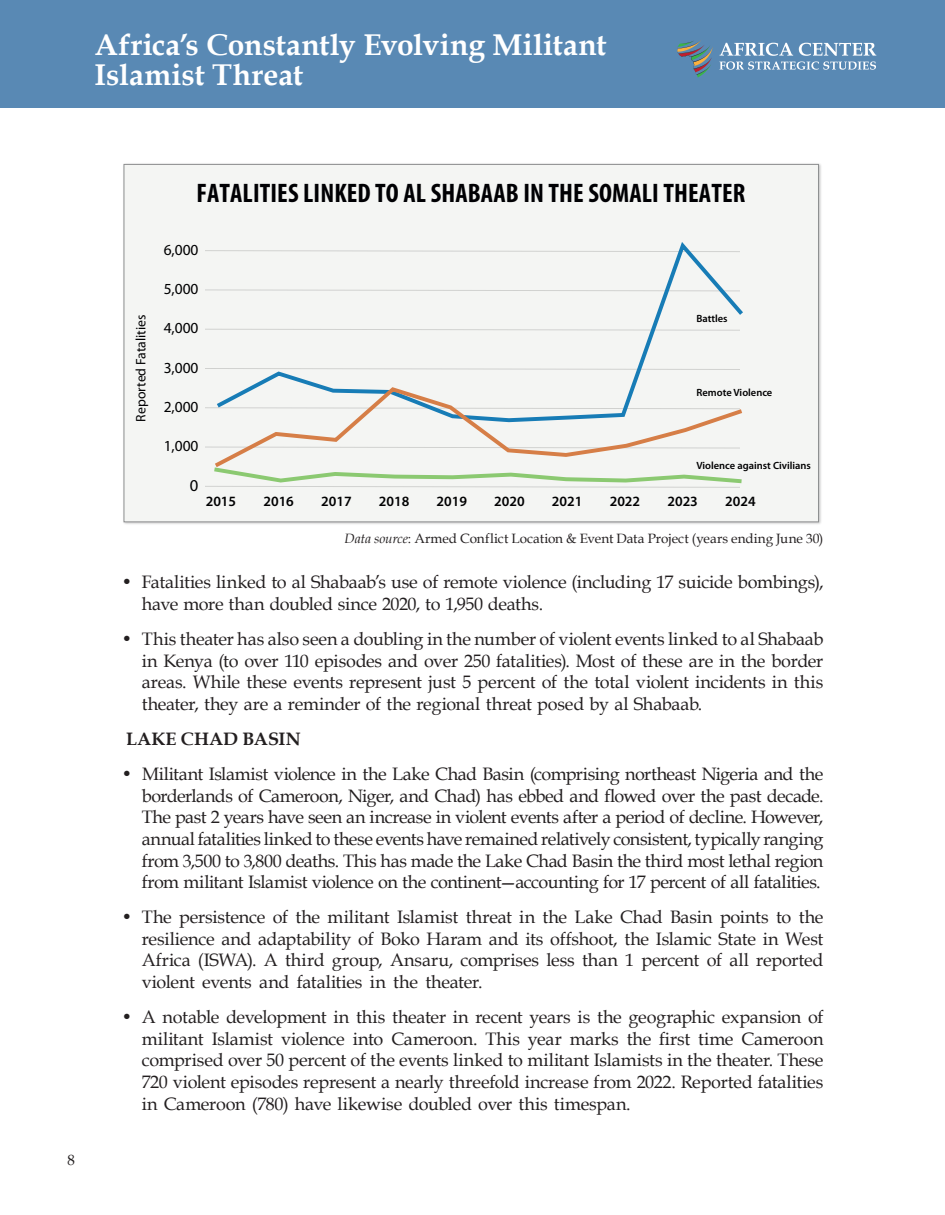
<style>
.page{position:relative;width:945px;height:1215px;background:#fff}
.page>*{position:absolute;margin:0;border:0;box-sizing:border-box;transform-origin:0 0}
.t1{font:700 30px/30px "Book Antiqua";letter-spacing:.005em;color:#fff}
.t2{font:700 condensed 26.85px "Myriad Pro";letter-spacing:.005em;color:#000003}
.t3{font:18px/21.6px "Book Antiqua";letter-spacing:-.015em;color:#231f20;text-align:justify}
.t4{font:700 18px "Book Antiqua";letter-spacing:.005em;color:#231f20}
.t5{font:16.65px "Myriad Pro";color:#000001}
.t6{font:15.45px "Myriad Pro";color:#000001}
.t7{font:15px "Book Antiqua";color:#231f20}
.t8{font:600 14.25px "Myriad Pro";color:#000001}
.t9{font:13.8px "Myriad Pro";color:#000001}
.t10{font:13.5px "Book Antiqua";color:#231f20}
.t11{font:600 10.5px "Myriad Pro";color:#000001}
.s1{font-style:italic}
</style>
<div class="page">
<div style="left:0;top:0;width:945px;height:108px;background:#5989b4"></div>
<svg style="left:677px;top:40px;width:199px;height:38px"></svg>
<div style="left:124px;top:164px;width:694px;height:358px;background:#f4f5f3"></div>
<svg style="left:212px;top:242px;width:531px;height:143px"></svg>
<svg style="left:210px;top:385px;width:532px;height:80px"></svg>
<svg style="left:205px;top:465px;width:537px;height:23px"></svg>
<h1 class="t1" style="left:94px;top:29px;width:513px">Africa’s Constantly Evolving Militant<br>Islamist Threat</h1>
<p class="t7" style="left:68px;top:1149px;width:9px">8</p>
<h2 class="t2" style="left:196px;top:176px;width:551px">FATALITIES LINKED TO AL SHABAAB IN THE SOMALI THEATER</h2>
<p class="t6" style="left:164px;top:240px;width:36px">6,000</p>
<p class="t9" style="left:132px;top:422px;width:109px;rotate:-90deg">Reported Fatalities</p>
<p class="t6" style="left:164px;top:279px;width:36px">5,000</p>
<p class="t6" style="left:164px;top:319px;width:36px">4,000</p>
<p class="t6" style="left:164px;top:358px;width:36px">3,000</p>
<p class="t6" style="left:164px;top:397px;width:36px">2,000</p>
<p class="t11" style="left:697px;top:311px;width:33px">Battles</p>
<p class="t11" style="left:697px;top:386px;width:77px">Remote Violence</p>
<p class="t6" style="left:164px;top:437px;width:36px">1,000</p>
<p class="t5" style="left:190px;top:475px;width:10px">0</p>
<p class="t8" style="left:206px;top:493px;width:32px">2015</p>
<p class="t8" style="left:263px;top:493px;width:32px">2016</p>
<p class="t8" style="left:321px;top:493px;width:32px">2017</p>
<p class="t8" style="left:379px;top:493px;width:32px">2018</p>
<p class="t8" style="left:437px;top:493px;width:32px">2019</p>
<p class="t11" style="left:697px;top:459px;width:116px">Violence against Civilians</p>
<p class="t8" style="left:494px;top:493px;width:32px">2020</p>
<p class="t8" style="left:552px;top:493px;width:32px">2021</p>
<p class="t8" style="left:610px;top:493px;width:32px">2022</p>
<p class="t8" style="left:667px;top:493px;width:32px">2023</p>
<p class="t8" style="left:725px;top:493px;width:32px">2024</p>
<p class="t10" style="left:345px;top:529px;width:480px"><span class="s1">Data source</span>: Armed Conflict Location &amp; Event Data Project (years ending June 30)</p>
<p class="t3" style="left:142px;top:571px;width:683px;text-indent:-20px">• Fatalities linked to al Shabaab’s use of remote violence (including 17 suicide bombings), have more than doubled since 2020, to 1,950 deaths.</p>
<p class="t3" style="left:142px;top:628px;width:683px;text-indent:-20px">• This theater has also seen a doubling in the number of violent events linked to al Shabaab in Kenya (to over 110 episodes and over 250 fatalities). Most of these are in the border areas. While these events represent just 5 percent of the total violent incidents in this theater, they are a reminder of the regional threat posed by al Shabaab.</p>
<p class="t4" style="left:126px;top:727px;width:176px">LAKE CHAD BASIN</p>
<p class="t3" style="left:142px;top:763px;width:683px;text-indent:-20px">• Militant Islamist violence in the Lake Chad Basin (comprising northeast Nigeria and the borderlands of Cameroon, Niger, and Chad) has ebbed and flowed over the past decade.<br>The past 2 years have seen an increase in violent events after a period of decline. However, annual fatalities linked to these events have remained relatively consistent, typically ranging from 3,500 to 3,800 deaths. This has made the Lake Chad Basin the third most lethal region from militant Islamist violence on the continent—accounting for 17 percent of all fatalities.</p>
<p class="t3" style="left:142px;top:906px;width:683px;text-indent:-20px">• The persistence of the militant Islamist threat in the Lake Chad Basin points to the resilience and adaptability of Boko Haram and its offshoot, the Islamic State in West Africa (ISWA). A third group, Ansaru, comprises less than 1 percent of all reported violent events and fatalities in the theater.</p>
<p class="t3" style="left:142px;top:1006px;width:683px;text-indent:-20px">• A notable development in this theater in recent years is the geographic expansion of militant Islamist violence into Cameroon. This year marks the first time Cameroon comprised over 50 percent of the events linked to militant Islamists in the theater. These 720 violent episodes represent a nearly threefold increase from 2022. Reported fatalities in Cameroon (780) have likewise doubled over this timespan.</p>
</div>
